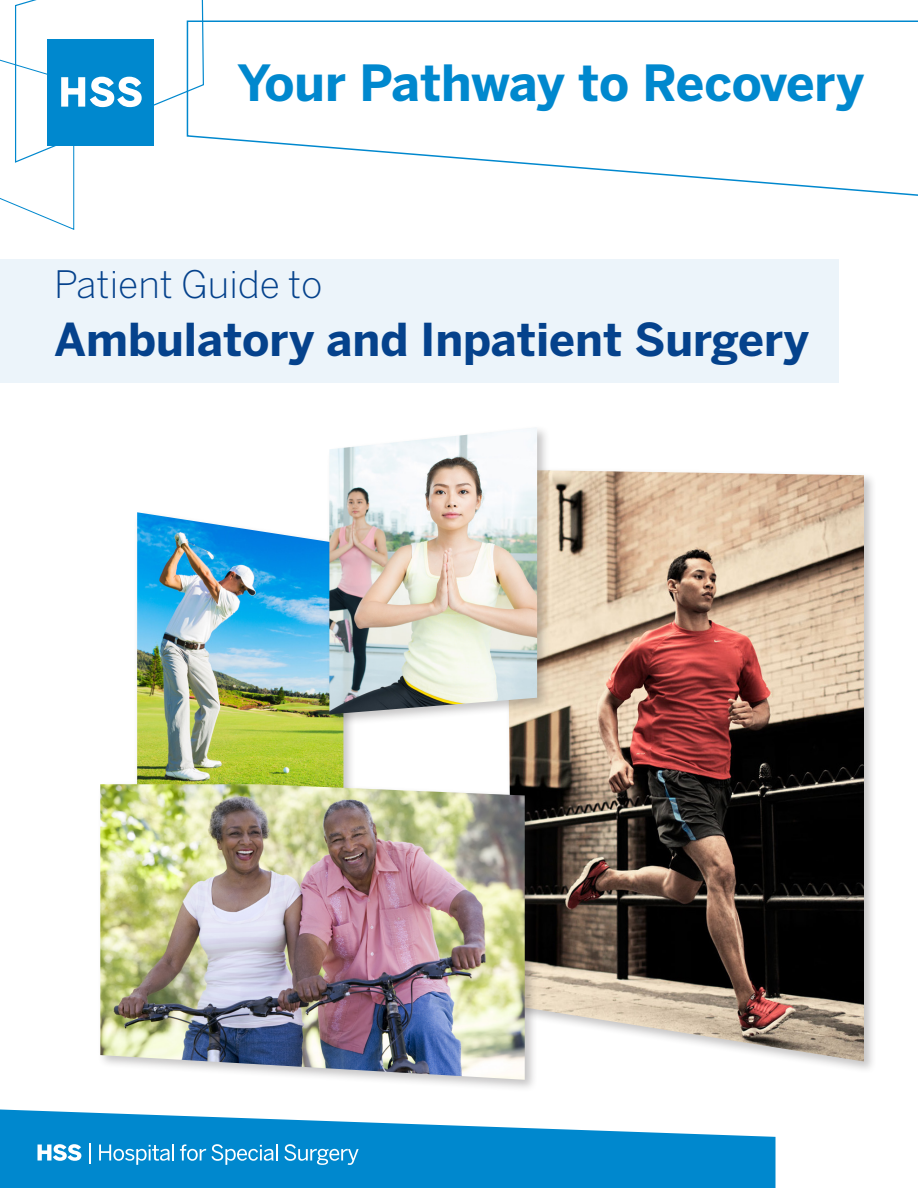
<style>
.page{position:relative;width:918px;height:1188px;background:#fff}
.page>*{position:absolute;margin:0;border:0;box-sizing:border-box;transform-origin:0 0}
.t1{font:700 49.5px "Benton Sans";letter-spacing:-.005em;color:#0088ce}
.t2{font:700 45px "Benton Sans";color:#05428c}
.t3{font:300 37.5px "Benton Sans";color:#05428c}
</style>
<div class="page">
<div style="left:0;top:259px;width:839px;height:124px;background:#ecf4fa"></div>
<svg style="left:205px;top:20px;width:713px;height:176px"></svg>
<svg style="left:0;top:1109px;width:776px;height:79px;fill:#0088ce"></svg>
<svg style="left:38px;top:1144px;width:43px;height:17px"></svg>
<hr style="left:89px;top:1143px;width:2px;height:20px;background:#fff">
<svg style="left:99px;top:1145px;width:75px;height:20px"></svg>
<svg style="left:180px;top:1144px;width:98px;height:21px;background:#3aa2d9"></svg>
<svg style="left:284px;top:1144px;width:75px;height:21px;background:#3aa3d9"></svg>
<svg style="left:0;top:0;width:205px;height:230px"></svg>
<div style="left:134px;top:509px;width:222px;height:303px;background:#231f20;opacity:.26"></div>
<img style="left:137px;top:512px;width:206px;height:269px">
<div style="left:503px;top:466px;width:374px;height:608px;background:#231f20;opacity:.26"></div>
<img style="left:507px;top:470px;width:357px;height:592px">
<div style="left:97px;top:781px;width:440px;height:312px;background:#231f20;opacity:.26"></div>
<img style="left:100px;top:784px;width:425px;height:296px">
<div style="left:326px;top:424px;width:224px;height:303px;background:#231f20;opacity:.26"></div>
<img style="left:329px;top:427px;width:208px;height:287px">
<p class="t1" style="left:237px;top:51px;width:628px">Your Pathway to Recovery</p>
<p class="t3" style="left:54px;top:263px;width:270px">Patient Guide to</p>
<p class="t2" style="left:54px;top:312px;width:757px">Ambulatory and Inpatient Surgery</p>
</div>
